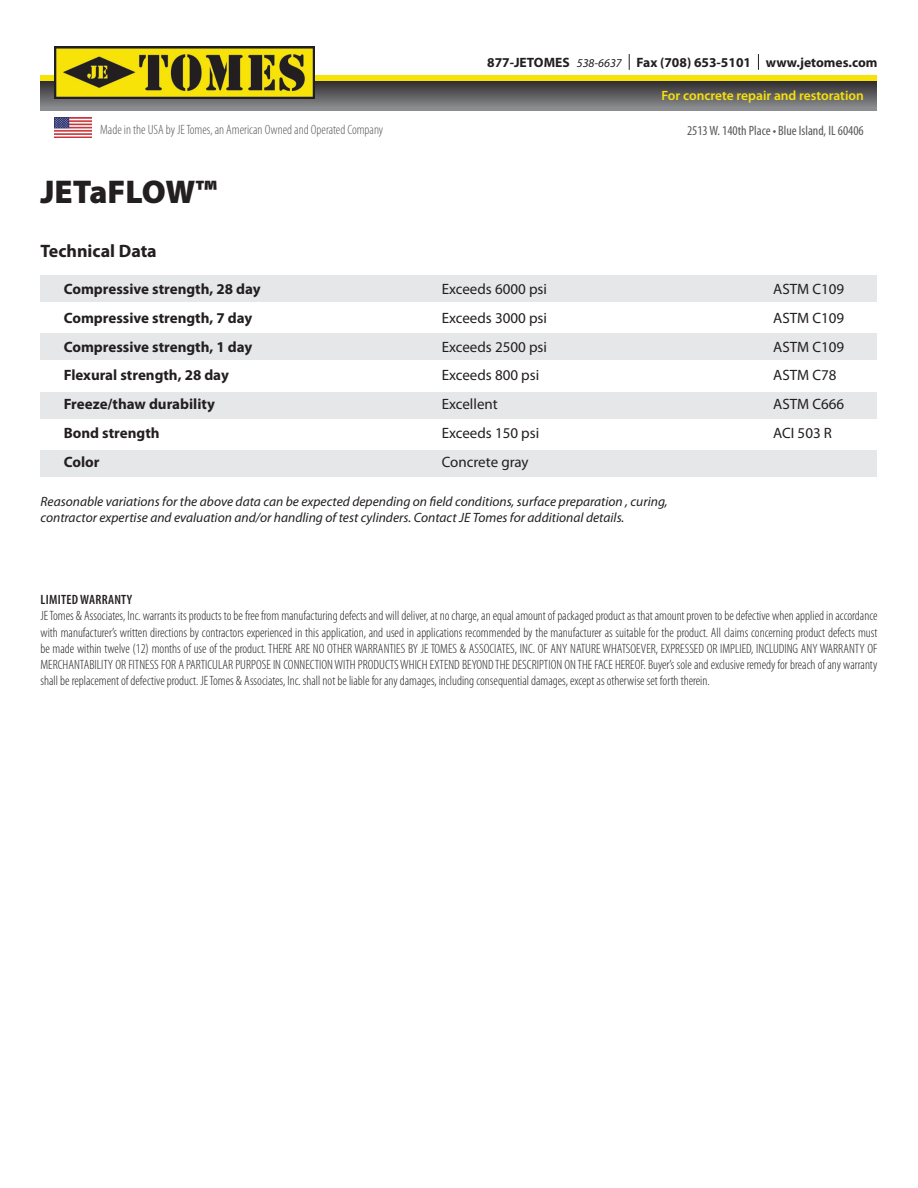
<style>
.page{position:relative;width:918px;height:1188px;background:#fff}
.page>*{position:absolute;margin:0;border:0;box-sizing:border-box;transform-origin:0 0}
.t1{font:900 33px "Myriad Pro";color:#231f20}
.t2{font:700 18px "Myriad Pro";color:#231f20}
.t3{font:15px "Myriad Pro";color:#231f20}
.t4{font:700 15px "Myriad Pro";color:#231f20}
.t5{font:300 condensed 13.5px/16.2px "Myriad Pro";color:#231f20;text-align:justify}
.t6{font:italic 13.5px/16.2px "Myriad Pro";color:#231f20}
.t7{font:300 condensed 13.5px "Myriad Pro";color:#57585a}
.t8{font:700 13.5px "Myriad Pro";color:#231f20}
.t9{font:condensed 13.5px "Myriad Pro";color:#57585a}
.t10{font:600 13.5px "Myriad Pro";color:#f7e307}
.t11{font:600 condensed 13.5px "Myriad Pro";letter-spacing:.02em;color:#231f20}
.s1{font-weight:400;font-style:italic;font-size:12px}
</style>
<div class="page">
<div style="left:40px;top:275px;width:838px;height:27px;background:#e6e7e9"></div>
<div style="left:40px;top:392px;width:838px;height:27px;background:#e6e7e9"></div>
<div style="left:40px;top:450px;width:838px;height:27px;background:#e6e7e9"></div>
<div style="left:40px;top:333px;width:838px;height:27px;background:#e6e7e9"></div>
<div style="left:40px;top:78px;width:838px;height:33px;background:#8b8d90"></div>
<svg style="left:40px;top:81px;width:838px;height:26px;background:#5e5d60"></svg>
<div style="left:40px;top:75px;width:838px;height:6px;background:#f7e307"></div>
<img style="left:54px;top:47px;width:261px;height:52px">
<img style="left:54px;top:118px;width:38px;height:20px">
<svg style="left:629px;top:54px;width:1px;height:16px"></svg>
<svg style="left:758px;top:54px;width:1px;height:16px"></svg>
<p class="t8" style="left:487px;top:54px;width:392px">877-JETOMES <span class="s1">538-6637</span> Fax (708) 653-5101 www.jetomes.com</p>
<p class="t7" style="left:100px;top:122px;width:285px">Made in the USA by JE Tomes, an American Owned and Operated Company</p>
<h1 class="t1" style="left:40px;top:170px;width:178px">JETaFLOW™</h1>
<p class="t10" style="left:661px;top:87px;width:204px">For concrete repair and restoration</p>
<p class="t9" style="left:687px;top:122px;width:178px">2513 W. 140th Place • Blue Island, IL 60406</p>
<h2 class="t2" style="left:40px;top:239px;width:118px">Technical Data</h2>
<p class="t4" style="left:64px;top:279px;width:198px">Compressive strength, 28 day</p>
<p class="t3" style="left:442px;top:280px;width:107px">Exceeds 6000 psi</p>
<p class="t3" style="left:773px;top:280px;width:73px">ASTM C109</p>
<p class="t4" style="left:64px;top:308px;width:190px">Compressive strength, 7 day</p>
<p class="t3" style="left:442px;top:308px;width:107px">Exceeds 3000 psi</p>
<p class="t3" style="left:773px;top:308px;width:73px">ASTM C109</p>
<p class="t4" style="left:64px;top:337px;width:190px">Compressive strength, 1 day</p>
<p class="t3" style="left:442px;top:337px;width:107px">Exceeds 2500 psi</p>
<p class="t3" style="left:773px;top:337px;width:73px">ASTM C109</p>
<p class="t4" style="left:64px;top:366px;width:167px">Flexural strength, 28 day</p>
<p class="t3" style="left:442px;top:366px;width:99px">Exceeds 800 psi</p>
<p class="t3" style="left:773px;top:366px;width:65px">ASTM C78</p>
<p class="t4" style="left:64px;top:394px;width:153px">Freeze/thaw durability</p>
<p class="t3" style="left:442px;top:395px;width:58px">Excellent</p>
<p class="t3" style="left:773px;top:395px;width:73px">ASTM C666</p>
<p class="t4" style="left:64px;top:423px;width:97px">Bond strength</p>
<p class="t3" style="left:442px;top:424px;width:99px">Exceeds 150 psi</p>
<p class="t3" style="left:773px;top:424px;width:60px">ACI 503 R</p>
<p class="t4" style="left:64px;top:452px;width:37px">Color</p>
<p class="t3" style="left:442px;top:452px;width:88px">Concrete gray</p>
<p class="t6" style="left:40px;top:493px;width:629px">Reasonable variations for the above data can be expected depending on field conditions, surface preparation , curing, contractor expertise and evaluation and/or handling of test cylinders. Contact JE Tomes for additional details.</p>
<p class="t11" style="left:41px;top:591px;width:93px">LIMITED WARRANTY</p>
<p class="t5" style="left:40px;top:608px;width:839px">JE Tomes &amp; Associates, Inc. warrants its products to be free from manufacturing defects and will deliver, at no charge, an equal amount of packaged product as that amount proven to be defective when applied in accordance with manufacturer’s written directions by contractors experienced in this application, and used in applications recommended by the manufacturer as suitable for the product. All claims concerning product defects must be made within twelve (12) months of use of the product. THERE ARE NO OTHER WARRANTIES BY JE TOMES &amp; ASSOCIATES, INC. OF ANY NATURE WHATSOEVER, EXPRESSED OR IMPLIED, INCLUDING ANY WARRANTY OF MERCHANTABILITY OR FITNESS FOR A PARTICULAR PURPOSE IN CONNECTION WITH PRODUCTS WHICH EXTEND BEYOND THE DESCRIPTION ON THE FACE HEREOF. Buyer’s sole and exclusive remedy for breach of any warranty shall be replacement of defective product. JE Tomes &amp; Associates, Inc. shall not be liable for any damages, including consequential damages, except as otherwise set forth therein.</p>
</div>
